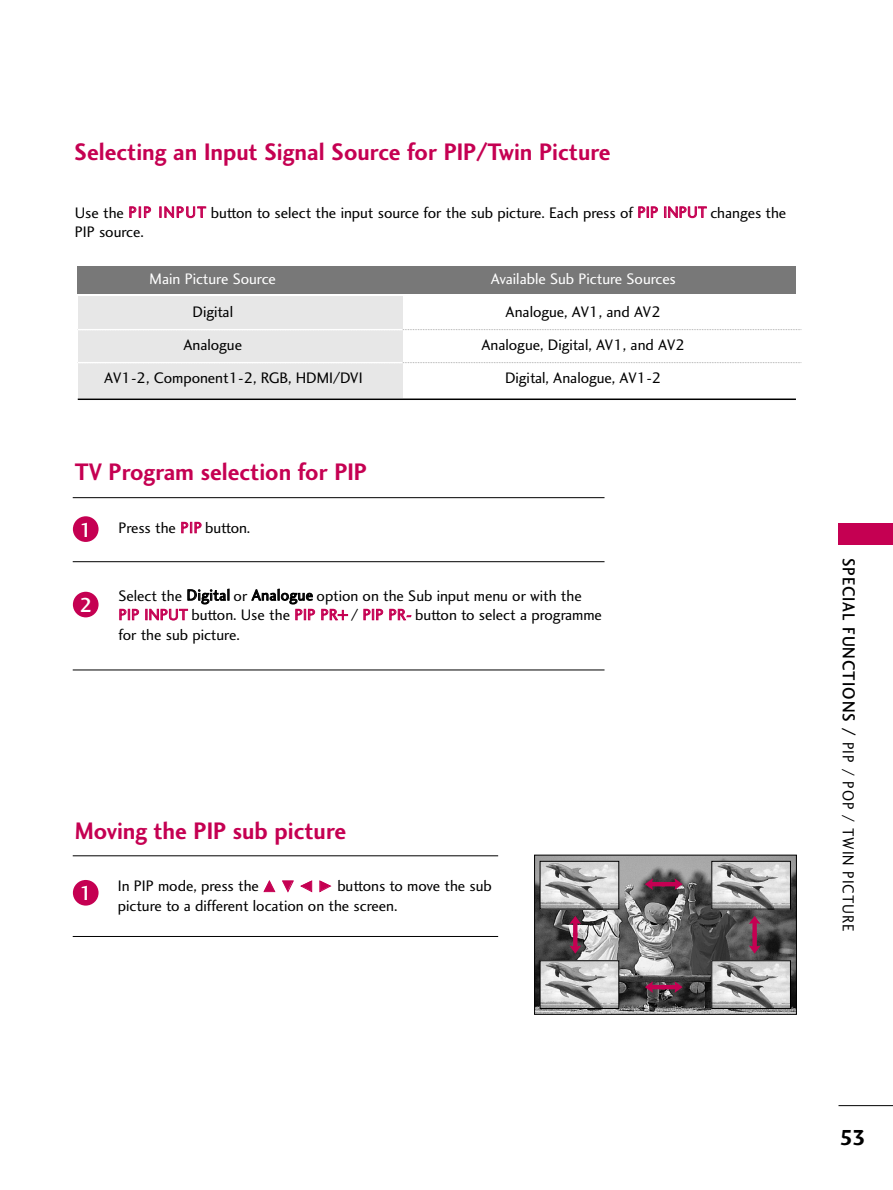
<style>
.page{position:relative;width:893px;height:1190px;background:#fff}
.page>*{position:absolute;margin:0;border:0;box-sizing:border-box;transform-origin:0 0}
.t1{font:24.75px "Charlotte Sans Bold Plain";color:#c50052;scale:.95 1}
.t2{font:22.5px "Charlotte Sans Bold Plain";color:#000}
.t3{font:21px "Charlotte Sans Medium Plain";color:#fff}
.t4{font:16.5px "Charlotte Sans Book Plain";letter-spacing:.06em;color:#000;scale:.9 1}
.t5{font:15.75px/19.5px "Charlotte Sans Book Plain";letter-spacing:-.005em;color:#000}
.t6{font:15.75px "Charlotte Sans Book Plain";letter-spacing:-.005em;color:#fff}
.s1{color:#c50052}
.s2{font-family:"FZDING33";font-size:12px;color:#c50052}
.s3{font-family:"Charlotte Sans Medium Plain";font-size:18px}
</style>
<div class="page">
<div style="left:838px;top:523px;width:54px;height:21px;background:#c50052"></div>
<hr style="left:838px;top:1105px;width:54px;height:1px;background:#000">
<div style="left:78px;top:296px;width:325px;height:102px;background:#e7e7e7"></div>
<div style="left:78px;top:266px;width:718px;height:27px;background:#787878"></div>
<hr style="left:78px;top:398px;width:718px;height:2px;background:#000">
<svg style="left:403px;top:329px;width:398px;height:1px"></svg>
<hr style="left:78px;top:329px;width:324px;height:1px;background:#fff">
<svg style="left:403px;top:362px;width:398px;height:1px"></svg>
<hr style="left:78px;top:362px;width:324px;height:1px;background:#fff">
<img style="left:536px;top:856px;width:258px;height:156px">
<div style="left:534px;top:854px;width:262px;height:160px;border:1px solid #000"></div>
<img style="left:541px;top:863px;width:76px;height:44px">
<div style="left:539px;top:861px;width:80px;height:48px;border:1px solid #000"></div>
<img style="left:541px;top:962px;width:76px;height:44px">
<div style="left:539px;top:960px;width:80px;height:48px;border:1px solid #000"></div>
<img style="left:713px;top:863px;width:75px;height:44px">
<div style="left:711px;top:861px;width:79px;height:48px;border:1px solid #000"></div>
<img style="left:713px;top:962px;width:75px;height:44px">
<div style="left:711px;top:960px;width:79px;height:48px;border:1px solid #000"></div>
<hr style="left:73px;top:497px;width:531px;height:1px;background:#000">
<hr style="left:73px;top:561px;width:531px;height:1px;background:#000">
<hr style="left:73px;top:669px;width:531px;height:1px;background:#000">
<hr style="left:73px;top:855px;width:425px;height:1px;background:#000">
<hr style="left:73px;top:936px;width:425px;height:1px;background:#000">
<svg style="left:644px;top:878px;width:38px;height:12px"></svg>
<svg style="left:644px;top:981px;width:38px;height:11px"></svg>
<svg style="left:569px;top:915px;width:12px;height:38px"></svg>
<svg style="left:748px;top:915px;width:12px;height:38px"></svg>
<div style="left:73px;top:516px;width:26px;height:26px;background:#c50052;border-radius:50%"></div>
<div style="left:73px;top:880px;width:26px;height:25px;background:#c50052;border-radius:50%"></div>
<div style="left:73px;top:592px;width:26px;height:25px;background:#c50052;border-radius:50%"></div>
<h1 class="t1" style="left:74px;top:137px;width:566px">Selecting an Input Signal Source for PIP/Twin Picture</h1>
<p class="t5" style="left:75px;top:202px;width:713px">Use the <span class="s1">PIP INPUT</span> button to select the input source for the sub picture. Each press of <span class="s1">PIP INPUT</span> changes the<br>PIP source.</p>
<p class="t6" style="left:150px;top:269px;width:128px">Main Picture Source</p>
<p class="t6" style="left:490px;top:269px;width:187px">Available Sub Picture Sources</p>
<p class="t5" style="left:192px;top:301px;width:42px">Digital</p>
<p class="t5" style="left:505px;top:301px;width:157px">Analogue, AV1, and AV2</p>
<p class="t5" style="left:183px;top:334px;width:60px">Analogue</p>
<p class="t5" style="left:481px;top:334px;width:205px">Analogue, Digital, AV1, and AV2</p>
<p class="t5" style="left:104px;top:367px;width:260px">AV1-2, Component1-2, RGB, HDMI/DVI</p>
<p class="t5" style="left:505px;top:367px;width:158px">Digital, Analogue, AV1-2</p>
<h1 class="t1" style="left:75px;top:456px;width:309px">TV Program selection for PIP</h1>
<h3 class="t3" style="left:80px;top:521px;width:14px">1</h3>
<h3 class="t3" style="left:80px;top:597px;width:14px">2</h3>
<p class="t5" style="left:118px;top:518px;width:133px">Press the <span class="s1">PIP</span> button.</p>
<p class="t5" style="left:118px;top:585px;width:485px">Select the Digital or Analogue option on the Sub input menu or with the<br><span class="s1">PIP INPUT</span> button. Use the <span class="s1">PIP PR+</span> / <span class="s1">PIP PR-</span> button to select a programme for the sub picture.</p>
<h1 class="t1" style="left:75px;top:816px;width:287px">Moving the PIP sub picture</h1>
<h3 class="t3" style="left:80px;top:885px;width:14px">1</h3>
<p class="t5" style="left:118px;top:876px;width:375px">In PIP mode, press the <span class="s2">D E F G</span> buttons to move the sub picture to a different location on the screen.</p>
<p class="t4" style="left:858px;top:557px;width:417px;rotate:90deg"><span class="s3">SPECIAL FUNCTIONS /</span> PIP / POP / TWIN PICTURE</p>
<h2 class="t2" style="left:839px;top:1123px;width:28px">53</h2>
</div>
